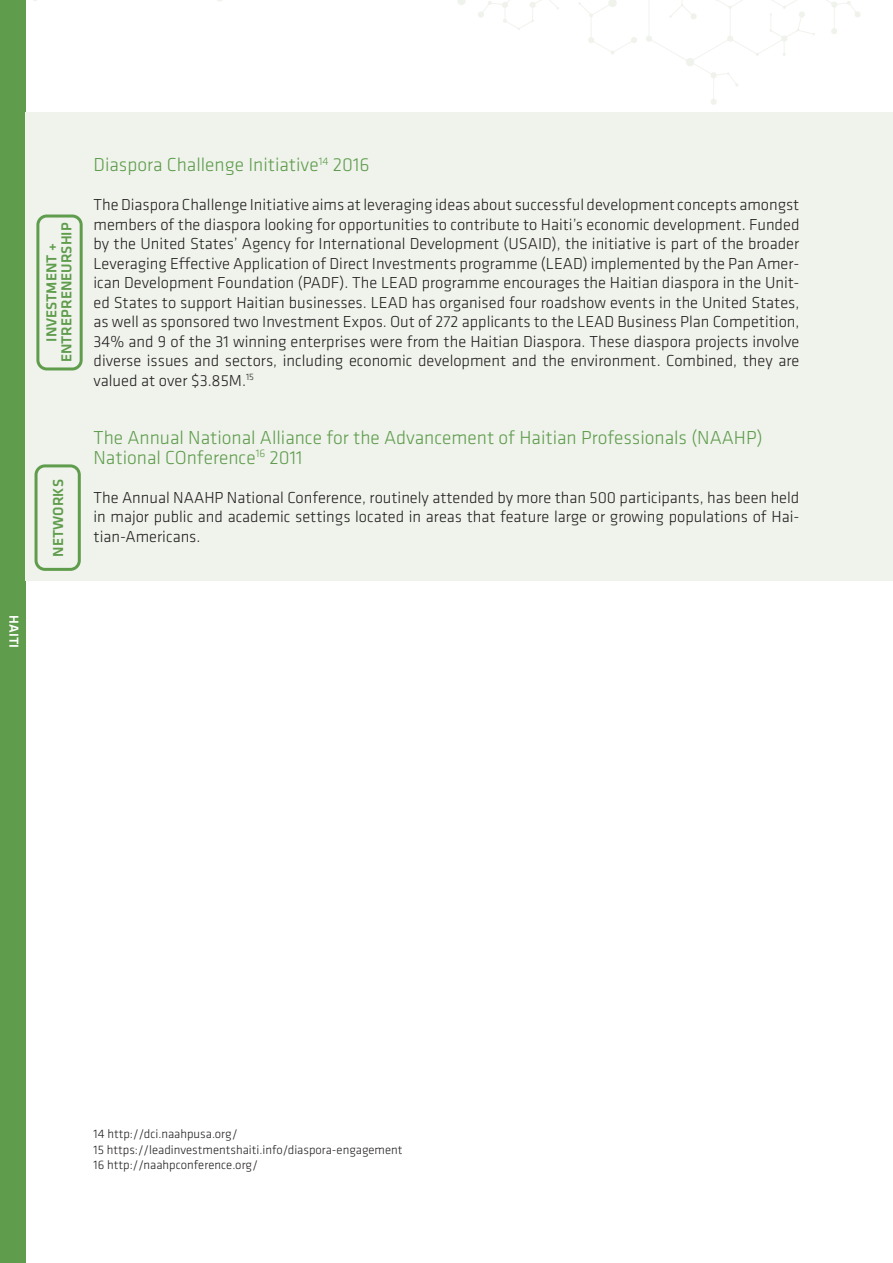
<style>
.page{position:relative;width:893px;height:1263px;background:#fff}
.page>*{position:absolute;margin:0;border:0;box-sizing:border-box;transform-origin:0 0}
.No_Spacing{font:300 19.5px/19.5px "Klavika";color:#5f9c4c}
.No_Spacing-2{font:300 16.5px/19.5px "Klavika";color:#231f20;text-align:justify}
.t1{font:500 15px/15px "Klavika";color:#5f9c4c;text-align:center}
.t2{font:500 13.5px "Klavika";color:#fff}
.Footnote{font:300 12.75px "Klavika";color:#231f20}
</style>
<div class="page">
<div style="left:0;top:0;width:26px;height:1263px;background:#5f9c4c"></div>
<svg style="left:578px;top:0;width:59px;height:54px"></svg>
<svg style="left:457px;top:0;width:102px;height:30px"></svg>
<svg style="left:646px;top:0;width:215px;height:105px"></svg>
<div style="left:26px;top:112px;width:867px;height:468px;background:#eff3ec"></div>
<svg style="left:35px;top:464px;width:46px;height:107px"></svg>
<svg style="left:36px;top:214px;width:47px;height:156px"></svg>
<p class="t2" style="left:23px;top:615px;width:34px;rotate:90deg">HAITI</p>
<p class="t1" style="left:44px;top:362px;width:141px;rotate:-90deg">INVESTMENT +<br>ENTREPRENEURSHIP</p>
<p class="t1" style="left:50px;top:557px;width:79px;rotate:-90deg">NETWORKS</p>
<p class="No_Spacing" style="left:94px;top:155px;width:277px">Diaspora Challenge Initiative<sup>14</sup> 2016</p>
<p class="No_Spacing-2" style="left:94px;top:195px;width:707px">The Diaspora Challenge Initiative aims at leveraging ideas about successful development concepts amongst members of the diaspora looking for opportunities to contribute to Haiti’s economic development. Funded by the United States’ Agency for International Development (USAID), the initiative is part of the broader Leveraging Effective Application of Direct Investments programme (LEAD) implemented by the Pan Amer&shy;ican Development Foundation (PADF). The LEAD programme encourages the Haitian diaspora in the Unit&shy;ed States to support Haitian businesses. LEAD has organised four roadshow events in the United States, as well as sponsored two Investment Expos. Out of 272 applicants to the LEAD Business Plan Competition, 34% and 9 of the 31 winning enterprises were from the Haitian Diaspora. These diaspora projects involve diverse issues and sectors, including economic development and the environment. Combined, they are valued at over $3.85M.<sup>15</sup></p>
<p class="No_Spacing" style="left:94px;top:428px;width:670px">The Annual National Alliance for the Advancement of Haitian Professionals (NAAHP)<br>National COnference<sup>16</sup> 2011</p>
<p class="No_Spacing-2" style="left:94px;top:487px;width:707px">The Annual NAAHP National Conference, routinely attended by more than 500 participants, has been held in major public and academic settings located in areas that feature large or growing populations of Hai&shy;tian-Americans.</p>
<p class="Footnote" style="left:94px;top:1126px;width:146px">14 http://dci.naahpusa.org/</p>
<p class="Footnote" style="left:94px;top:1142px;width:310px">15 https://leadinvestmentshaiti.info/diaspora-engagement</p>
<p class="Footnote" style="left:94px;top:1157px;width:166px">16 http://naahpconference.org/</p>
</div>
